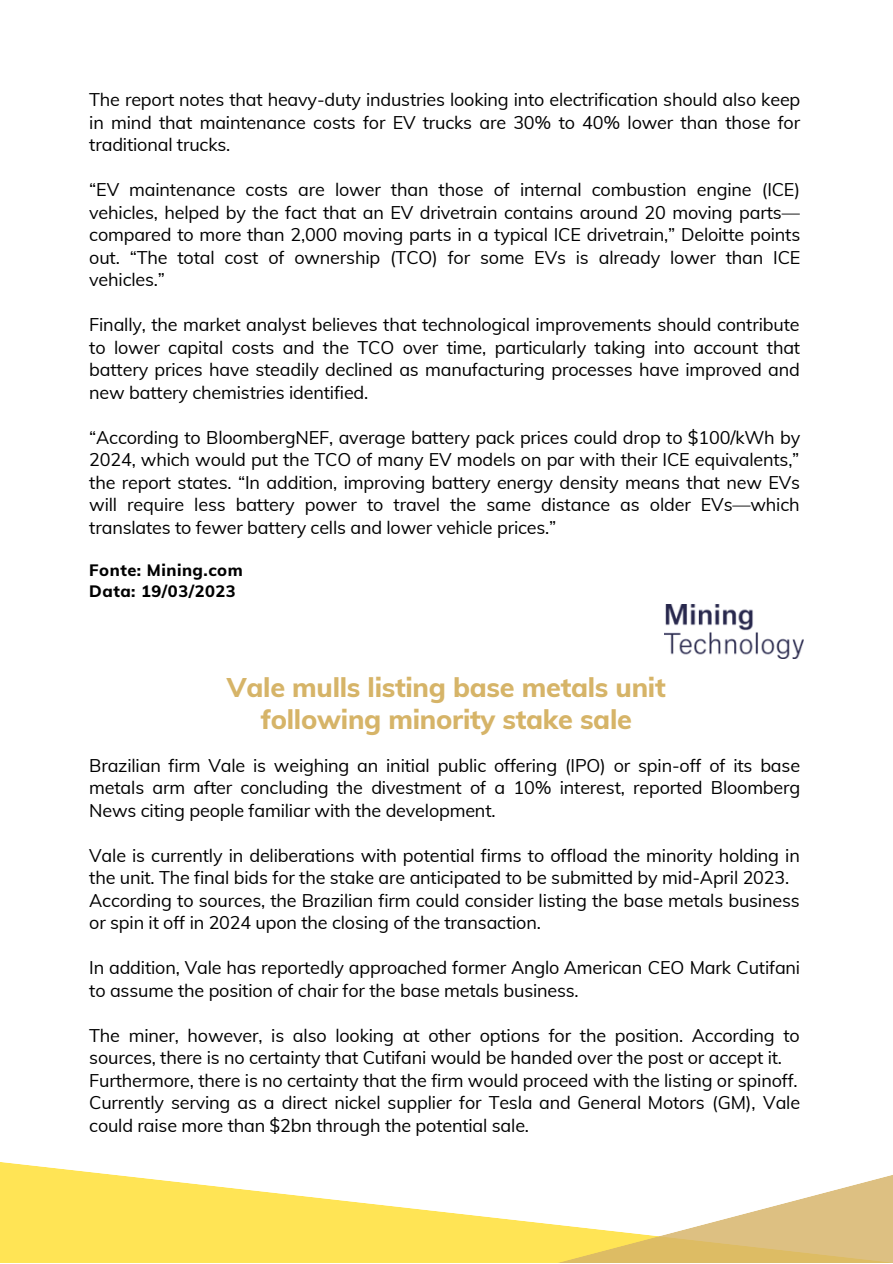
<style>
.page{position:relative;width:893px;height:1264px;background:#fff}
.page>*{position:absolute;margin:0;border:0;box-sizing:border-box;transform-origin:0 0}
.t1{font:800 27px/32.5px "Muli";letter-spacing:-.01em;color:#d6b468;text-align:center}
.t2{font:18px/22.5px "Muli";letter-spacing:-.01em;color:#000;text-align:justify}
.t3{font:800 16.5px/21.3px "Muli";letter-spacing:.03em;color:#000}
</style>
<div class="page">
<svg style="left:0;top:1162px;width:485px;height:100px;fill:#ffe455"></svg>
<svg style="left:485px;top:1175px;width:407px;height:87px"></svg>
<img style="left:664px;top:604px;width:139px;height:54px">
<p class="t2" style="left:89px;top:88px;width:712px">The report notes that heavy-duty industries looking into electrification should also keep in mind that maintenance costs for EV trucks are 30% to 40% lower than those for traditional trucks.</p>
<p class="t2" style="left:89px;top:178px;width:712px">“EV maintenance costs are lower than those of internal combustion engine (ICE) vehicles, helped by the fact that an EV drivetrain contains around 20 moving parts— compared to more than 2,000 moving parts in a typical ICE drivetrain,” Deloitte points out. “The total cost of ownership (TCO) for some EVs is already lower than ICE vehicles.”</p>
<p class="t2" style="left:89px;top:313px;width:712px">Finally, the market analyst believes that technological improvements should contribute to lower capital costs and the TCO over time, particularly taking into account that battery prices have steadily declined as manufacturing processes have improved and new battery chemistries identified.</p>
<p class="t2" style="left:89px;top:425px;width:712px">“According to BloombergNEF, average battery pack prices could drop to $100/kWh by 2024, which would put the TCO of many EV models on par with their ICE equivalents,” the report states. “In addition, improving battery energy density means that new EVs will require less battery power to travel the same distance as older EVs—which translates to fewer battery cells and lower vehicle prices.”</p>
<p class="t3" style="left:89px;top:559px;width:155px">Fonte: Mining.com<br>Data: 19/03/2023</p>
<h1 class="t1" style="left:227px;top:670px;width:440px">Vale mulls listing base metals unit following minority stake sale</h1>
<p class="t2" style="left:89px;top:754px;width:712px">Brazilian firm Vale is weighing an initial public offering (IPO) or spin-off of its base metals arm after concluding the divestment of a 10% interest, reported Bloomberg News citing people familiar with the development.</p>
<p class="t2" style="left:89px;top:843px;width:712px;text-align:left">Vale is currently in deliberations with potential firms to offload the minority holding in the unit. The final bids for the stake are anticipated to be submitted by mid-April 2023.<br>According to sources, the Brazilian firm could consider listing the base metals business or spin it off in 2024 upon the closing of the transaction.</p>
<p class="t2" style="left:89px;top:956px;width:712px">In addition, Vale has reportedly approached former Anglo American CEO Mark Cutifani to assume the position of chair for the base metals business.</p>
<p class="t2" style="left:89px;top:1023px;width:712px;text-align:left">The miner, however, is also looking at other options for the position. According to sources, there is no certainty that Cutifani would be handed over the post or accept it.<br>Furthermore, there is no certainty that the firm would proceed with the listing or spinoff.<br>Currently serving as a direct nickel supplier for Tesla and General Motors (GM), Vale could raise more than $2bn through the potential sale.</p>
</div>
